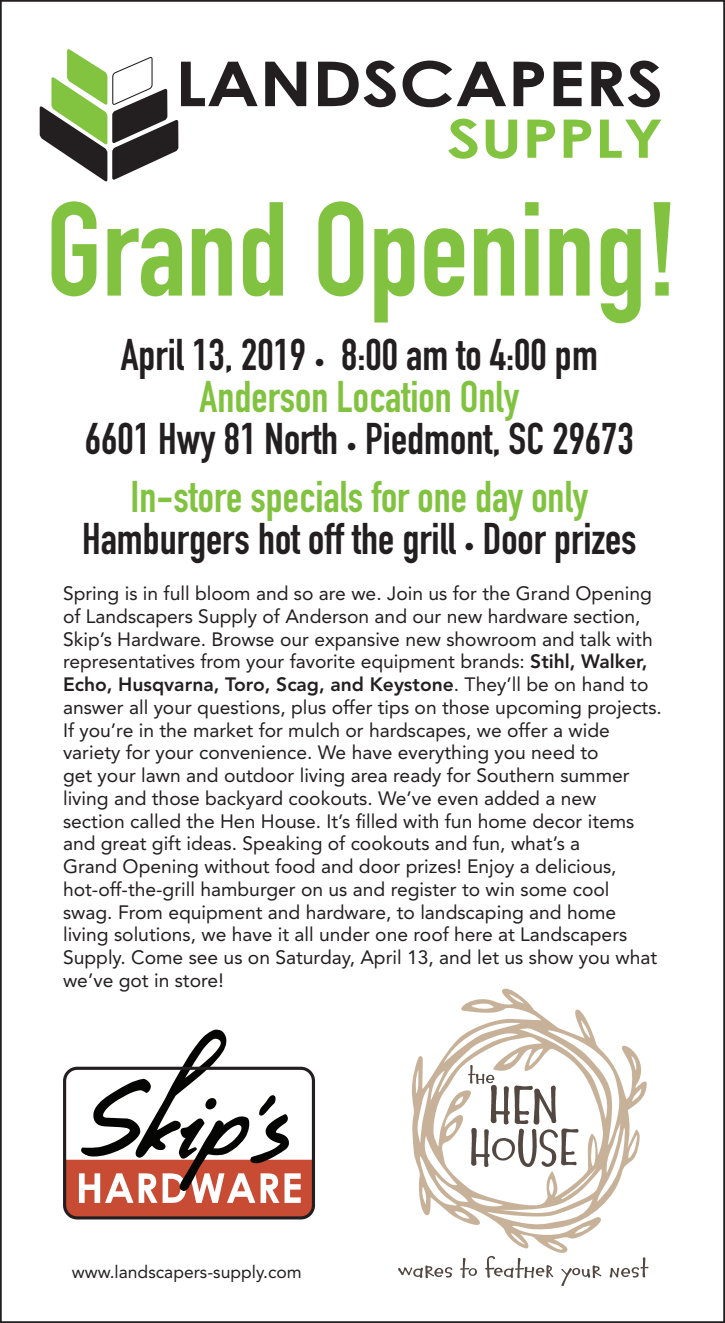
<style>
.page{position:relative;width:725px;height:1323px;background:#fff}
.page>*{position:absolute;margin:0;border:0;box-sizing:border-box;transform-origin:0 0}
.t1{font:700 131.25px "DIN Condensed";color:#81c340}
.t2{font:700 43.75px/42px "DIN Condensed";color:#231f20;text-align:center}
.t3{font:19.25px/22.8px "Avenir LT Std";color:#231f20}
.t4{font:17.5px "Avenir LT Std";color:#231f20}
.s1{font-size:21px}
.s2{color:#81c340}
.s3{font-weight:800}
</style>
<div class="page">
<svg style="left:411px;top:988px;width:236px;height:268px"></svg>
<svg style="left:468px;top:1065px;width:110px;height:102px"></svg>
<svg style="left:398px;top:1265px;width:54px;height:13px"></svg>
<svg style="left:460px;top:1258px;width:17px;height:20px"></svg>
<svg style="left:485px;top:1256px;width:68px;height:22px"></svg>
<svg style="left:561px;top:1265px;width:40px;height:21px"></svg>
<svg style="left:609px;top:1257px;width:39px;height:21px"></svg>
<svg style="left:40px;top:49px;width:217px;height:132px"></svg>
<svg style="left:265px;top:62px;width:41px;height:44px"></svg>
<svg style="left:318px;top:61px;width:78px;height:46px"></svg>
<svg style="left:402px;top:61px;width:104px;height:46px"></svg>
<svg style="left:513px;top:62px;width:31px;height:44px"></svg>
<svg style="left:553px;top:62px;width:28px;height:44px"></svg>
<svg style="left:591px;top:61px;width:68px;height:46px"></svg>
<svg style="left:448px;top:119px;width:29px;height:40px"></svg>
<svg style="left:485px;top:120px;width:32px;height:39px"></svg>
<svg style="left:527px;top:120px;width:28px;height:38px"></svg>
<svg style="left:563px;top:120px;width:28px;height:38px"></svg>
<svg style="left:600px;top:120px;width:61px;height:38px"></svg>
<svg style="left:63px;top:1030px;width:252px;height:189px"></svg>
<h1 class="t1" style="left:46px;top:161px;width:633px">Grand Opening!</h1>
<h2 class="t2" style="left:85px;top:334px;width:550px">April 13, 2019 <span class="s1">•</span> 8:00 am to 4:00 pm<br><span class="s2">Anderson Location Only<br></span>6601 Hwy 81 North <span class="s1">•</span> Piedmont, SC 29673</h2>
<h2 class="t2" style="left:82px;top:475px;width:556px"><span class="s2">In-store specials for one day only<br></span>Hamburgers hot off the grill <span class="s1">•</span> Door prizes</h2>
<p class="t3" style="left:63px;top:582px;width:600px">Spring is in full bloom and so are we. Join us for the Grand Opening of Landscapers Supply of Anderson and our new hardware section, Skip’s Hardware. Browse our expansive new showroom and talk with representatives from your favorite equipment brands: <span class="s3">Stihl, Walker, Echo, Husqvarna, Toro, Scag, and Keystone</span>. They’ll be on hand to answer all your questions, plus offer tips on those upcoming projects.<br>If you’re in the market for mulch or hardscapes, we offer a wide variety for your convenience. We have everything you need to<br>get your lawn and outdoor living area ready for Southern summer living and those backyard cookouts. We’ve even added a new section called the Hen House. It’s filled with fun home decor items and great gift ideas. Speaking of cookouts and fun, what’s a<br>Grand Opening without food and door prizes! Enjoy a delicious, hot-off-the-grill hamburger on us and register to win some cool swag. From equipment and hardware, to landscaping and home living solutions, we have it all under one roof here at Landscapers Supply. Come see us on Saturday, April 13, and let us show you what we’ve got in store!</p>
<p class="t4" style="left:72px;top:1262px;width:231px">www.landscapers-supply.com</p>
</div>
